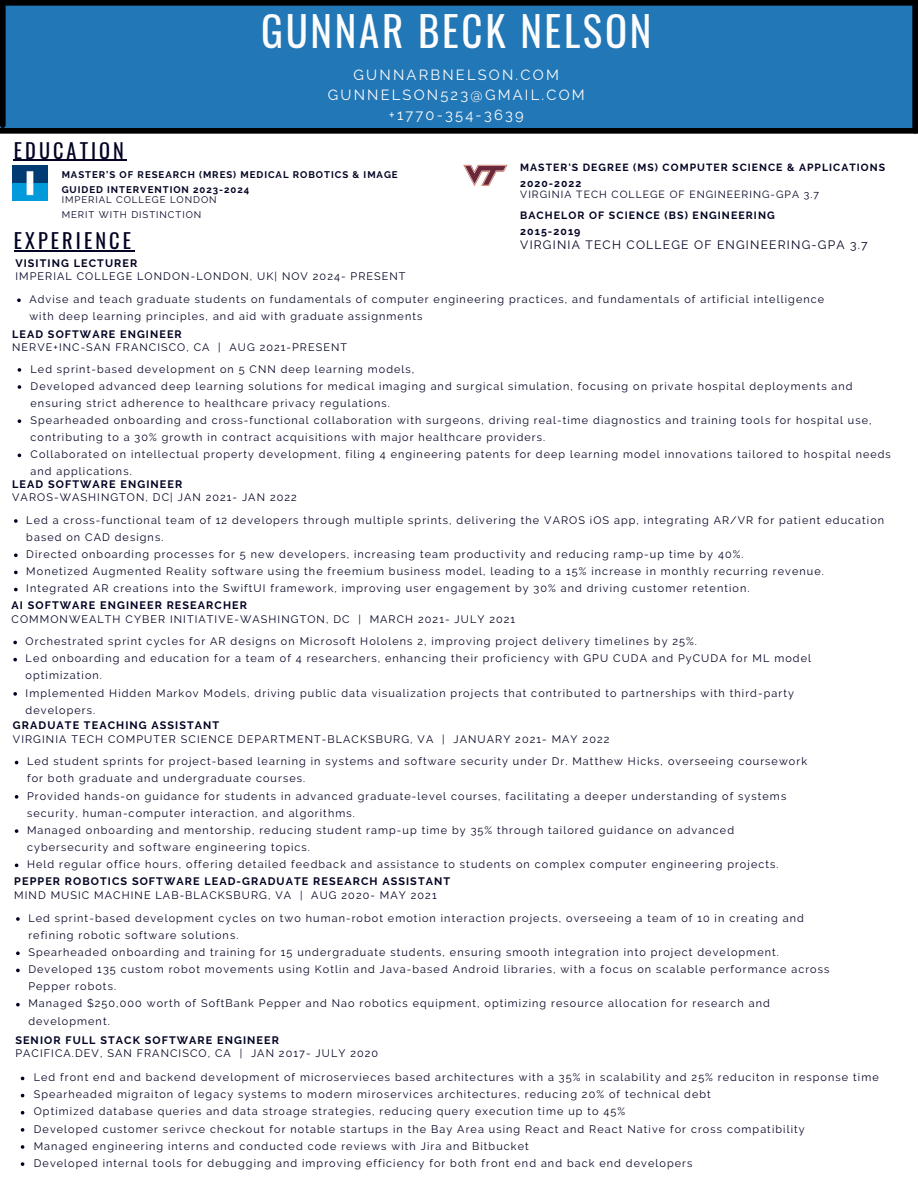
<style>
.page{position:relative;width:918px;height:1188px;background:#fff}
.page>*{position:absolute;margin:0;border:0;box-sizing:border-box;transform-origin:0 0}
.t1{font:40.95px "Oswald";letter-spacing:.065em;color:#fcfcfc}
.t2{font:20.4px "Oswald";letter-spacing:.15em;color:#020323}
.t3{font:14.7px/20px "Raleway";letter-spacing:.15em;color:#fcfcfc;text-align:center}
.t4{font:12.15px "Raleway";letter-spacing:.1em;color:#020323}
.t5{font:10.8px/17.1px "Raleway";letter-spacing:.1em;color:#020323}
.t6{font:700 10.8px "Raleway";letter-spacing:.1em;color:#020323}
.t7{font:700 10.5px/16.6px "Raleway";letter-spacing:.1em;color:#020323}
.t8{font:700 10.35px/15.9px "Raleway";letter-spacing:.1em;color:#020323}
.t9{font:10.35px "Raleway";letter-spacing:.1em;color:#020323}
.t10{font:700 9.6px/14.7px "Raleway";letter-spacing:.1em;color:#020323}
.t11{font:9.6px/14.7px "Raleway";letter-spacing:.1em;color:#020323}
</style>
<div class="page">
<div style="left:0;top:0;width:918px;height:131px;background:#2277b6"></div>
<div style="left:0;top:128px;width:918px;height:6px;background:#000"></div>
<div style="left:0;top:0;width:6px;height:125px;background:#000"></div>
<div style="left:3px;top:0;width:915px;height:6px;background:#000"></div>
<div style="left:912px;top:0;width:6px;height:131px;background:#000"></div>
<img style="left:463px;top:164px;width:45px;height:22px">
<img style="left:13px;top:166px;width:35px;height:35px">
<hr style="left:14px;top:160px;width:113px;height:1px;background:#020323">
<svg style="left:16px;top:917px;width:4px;height:4px"></svg>
<svg style="left:16px;top:951px;width:4px;height:4px"></svg>
<svg style="left:16px;top:969px;width:4px;height:3px"></svg>
<svg style="left:16px;top:1003px;width:4px;height:3px"></svg>
<svg style="left:14px;top:519px;width:4px;height:4px"></svg>
<svg style="left:14px;top:553px;width:4px;height:4px"></svg>
<svg style="left:14px;top:571px;width:4px;height:3px"></svg>
<svg style="left:14px;top:588px;width:4px;height:3px"></svg>
<svg style="left:13px;top:641px;width:4px;height:3px"></svg>
<svg style="left:13px;top:658px;width:4px;height:3px"></svg>
<svg style="left:13px;top:692px;width:4px;height:4px"></svg>
<svg style="left:21px;top:1111px;width:3px;height:4px"></svg>
<svg style="left:21px;top:1128px;width:3px;height:4px"></svg>
<svg style="left:21px;top:1145px;width:3px;height:4px"></svg>
<svg style="left:21px;top:1162px;width:3px;height:4px"></svg>
<svg style="left:18px;top:368px;width:3px;height:4px"></svg>
<svg style="left:18px;top:385px;width:3px;height:4px"></svg>
<svg style="left:18px;top:419px;width:3px;height:4px"></svg>
<hr style="left:14px;top:250px;width:120px;height:1px;background:#020323">
<svg style="left:15px;top:795px;width:3px;height:4px"></svg>
<svg style="left:15px;top:829px;width:3px;height:4px"></svg>
<svg style="left:17px;top:298px;width:4px;height:4px"></svg>
<h1 class="t2" style="left:14px;top:134px;width:112px">EDUCATION</h1>
<p class="t1" style="left:261px;top:-1px;width:392px">GUNNAR BECK NELSON</p>
<p class="t3" style="left:328px;top:65px;width:258px">GUNNARBNELSON.COM<br>GUNNELSON523@GMAIL.COM +1770-354-3639</p>
<p class="t10" style="left:62px;top:168px;width:338px">MASTER’S OF RESEARCH (MRES) MEDICAL ROBOTICS &amp; IMAGE<br>GUIDED INTERVENTION 2023-2024</p>
<h4 class="t11" style="left:62px;top:193px;width:156px">IMPERIAL COLLEGE LONDON<br>MERIT WITH DISTINCTION</h4>
<p class="t2" style="left:14px;top:225px;width:119px">EXPERIENCE</p>
<p class="t8" style="left:520px;top:159px;width:366px">MASTER'S DEGREE (MS) COMPUTER SCIENCE &amp; APPLICATIONS<br>2020-2022</p>
<h2 class="t9" style="left:520px;top:188px;width:300px">VIRGINIA TECH COLLEGE OF ENGINEERING-GPA 3.7</h2>
<h3 class="t7" style="left:520px;top:206px;width:256px">BACHELOR OF SCIENCE (BS) ENGINEERING<br>2015-2019</h3>
<p class="t4" style="left:520px;top:238px;width:349px">VIRGINIA TECH COLLEGE OF ENGINEERING-GPA 3.7</p>
<p class="t6" style="left:15px;top:257px;width:123px">VISITING LECTURER</p>
<h6 class="t5" style="left:15px;top:268px;width:392px">IMPERIAL COLLEGE LONDON-LONDON, UK| NOV 2024- PRESENT</h6>
<p class="t5" style="left:29px;top:291px;width:796px">Advise and teach graduate students on fundamentals of computer engineering practices, and fundamentals of artificial intelligence with deep learning principles, and aid with graduate assignments</p>
<p class="t6" style="left:12px;top:328px;width:171px">LEAD SOFTWARE ENGINEER</p>
<p class="t5" style="left:12px;top:339px;width:336px">NERVE+INC-SAN FRANCISCO, CA | AUG 2021-PRESENT</p>
<h6 class="t5" style="left:31px;top:360px;width:385px">Led sprint-based development on 5 CNN deep learning models,</h6>
<p class="t5" style="left:31px;top:377px;width:824px">Developed advanced deep learning solutions for medical imaging and surgical simulation, focusing on private hospital deployments and ensuring strict adherence to healthcare privacy regulations.</p>
<p class="t5" style="left:31px;top:412px;width:842px">Spearheaded onboarding and cross-functional collaboration with surgeons, driving real-time diagnostics and training tools for hospital use, contributing to a 30% growth in contract acquisitions with major healthcare providers.</p>
<p class="t5" style="left:31px;top:446px;width:862px">Collaborated on intellectual property development, filing 4 engineering patents for deep learning model innovations tailored to hospital needs and applications.</p>
<h5 class="t6" style="left:12px;top:478px;width:172px">LEAD SOFTWARE ENGINEER</h5>
<h6 class="t5" style="left:12px;top:489px;width:286px">VAROS-WASHINGTON, DC| JAN 2021- JAN 2022</h6>
<p class="t5" style="left:26px;top:511px;width:859px">Led a cross-functional team of 12 developers through multiple sprints, delivering the VAROS iOS app, integrating AR/VR for patient education based on CAD designs.</p>
<p class="t5" style="left:26px;top:546px;width:719px">Directed onboarding processes for 5 new developers, increasing team productivity and reducing ramp-up time by 40%.</p>
<h6 class="t5" style="left:26px;top:563px;width:799px">Monetized Augmented Reality software using the freemium business model, leading to a 15% increase in monthly recurring revenue.</h6>
<p class="t5" style="left:26px;top:580px;width:725px">Integrated AR creations into the SwiftUI framework, improving user engagement by 30% and driving customer retention.</p>
<p class="t6" style="left:12px;top:599px;width:237px">AI SOFTWARE ENGINEER RESEARCHER</p>
<p class="t5" style="left:12px;top:610px;width:505px">COMMONWEALTH CYBER INITIATIVE-WASHINGTON, DC | MARCH 2021- JULY 2021</p>
<p class="t5" style="left:26px;top:633px;width:673px">Orchestrated sprint cycles for AR designs on Microsoft Hololens 2, improving project delivery timelines by 25%.</p>
<p class="t5" style="left:26px;top:650px;width:787px">Led onboarding and education for a team of 4 researchers, enhancing their proficiency with GPU CUDA and PyCUDA for ML model optimization.</p>
<h6 class="t5" style="left:26px;top:684px;width:770px">Implemented Hidden Markov Models, driving public data visualization projects that contributed to partnerships with third-party developers.</h6>
<p class="t6" style="left:13px;top:719px;width:208px">GRADUATE TEACHING ASSISTANT</p>
<h6 class="t5" style="left:13px;top:730px;width:598px">VIRGINIA TECH COMPUTER SCIENCE DEPARTMENT-BLACKSBURG, VA | JANUARY 2021- MAY 2022</h6>
<p class="t5" style="left:27px;top:753px;width:782px">Led student sprints for project-based learning in systems and software security under Dr. Matthew Hicks, overseeing coursework for both graduate and undergraduate courses.</p>
<p class="t5" style="left:27px;top:787px;width:761px">Provided hands-on guidance for students in advanced graduate-level courses, facilitating a deeper understanding of systems security, human-computer interaction, and algorithms.</p>
<p class="t5" style="left:27px;top:821px;width:709px">Managed onboarding and mentorship, reducing student ramp-up time by 35% through tailored guidance on advanced cybersecurity and software engineering topics.</p>
<p class="t5" style="left:27px;top:856px;width:753px">Held regular office hours, offering detailed feedback and assistance to students on complex computer engineering projects.</p>
<h5 class="t6" style="left:14px;top:875px;width:437px">PEPPER ROBOTICS SOFTWARE LEAD-GRADUATE RESEARCH ASSISTANT</h5>
<h2 class="t5" style="left:14px;top:886px;width:424px">MIND MUSIC MACHINE LAB-BLACKSBURG, VA | AUG 2020- MAY 2021</h2>
<p class="t5" style="left:28px;top:909px;width:777px">Led sprint-based development cycles on two human-robot emotion interaction projects, overseeing a team of 10 in creating and refining robotic software solutions.</p>
<h4 class="t5" style="left:28px;top:944px;width:752px">Spearheaded onboarding and training for 15 undergraduate students, ensuring smooth integration into project development.</h4>
<h5 class="t5" style="left:28px;top:961px;width:803px">Developed 135 custom robot movements using Kotlin and Java-based Android libraries, with a focus on scalable performance across<br>Pepper robots.</h5>
<h6 class="t5" style="left:28px;top:995px;width:743px">Managed $250,000 worth of SoftBank Pepper and Nao robotics equipment, optimizing resource allocation for research and development.</h6>
<p class="t6" style="left:15px;top:1034px;width:265px">SENIOR FULL STACK SOFTWARE ENGINEER</p>
<p class="t5" style="left:15px;top:1045px;width:364px">PACIFICA.DEV, SAN FRANCISCO, CA | JAN 2017- JULY 2020</p>
<p class="t5" style="left:34px;top:1069px;width:846px">Led front end and backend development of microservieces based architectures with a 35% in scalability and 25% reduciton in response time</p>
<p class="t5" style="left:34px;top:1086px;width:679px">Spearheaded migraiton of legacy systems to modern miroservices architectures, reducing 20% of technical debt</p>
<p class="t5" style="left:34px;top:1103px;width:593px">Optimized database queries and data stroage strategies, reducing query execution time up to 45%</p>
<h6 class="t5" style="left:34px;top:1120px;width:772px">Developed customer serivce checkout for notable startups in the Bay Area using React and React Native for cross compatibility</h6>
<p class="t5" style="left:34px;top:1137px;width:497px">Managed engineering interns and conducted code reviews with Jira and Bitbucket</p>
<p class="t5" style="left:34px;top:1154px;width:660px">Developed internal tools for debugging and improving efficiency for both front end and back end developers</p>
</div>
